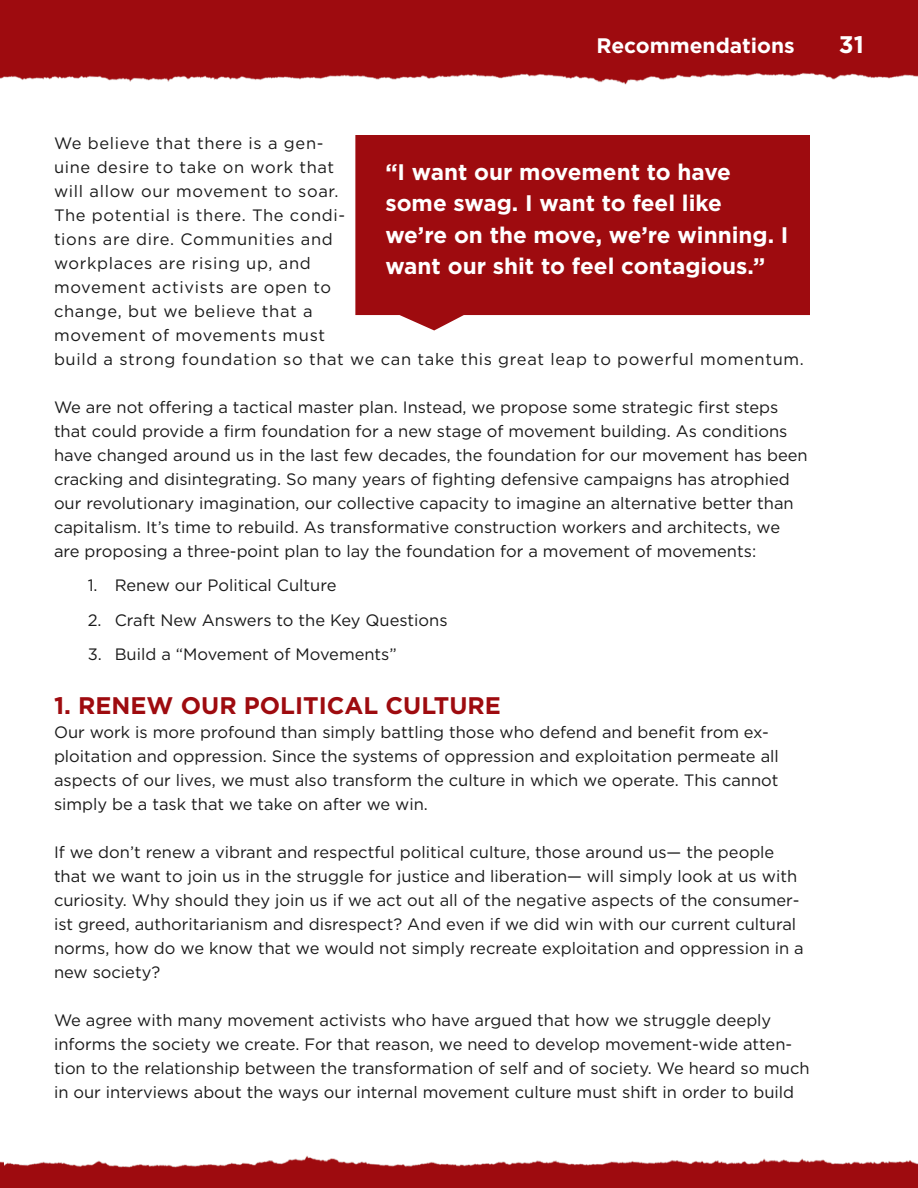
<style>
.page{position:relative;width:918px;height:1188px;background:#fff}
.page>*{position:absolute;margin:0;border:0;box-sizing:border-box;transform-origin:0 0}
.t1{font:700 24px "Gotham";color:#9e0b0f}
.t2{font:700 24px "Gotham";color:#fff}
.t3{font:700 22.5px/31.5px "Gotham";color:#fff}
.t4{font:700 21px "Gotham";color:#fff}
.t5{font:16.5px/24px "Gotham";color:#1a1a1a}
.t6{font:16.5px/24px "Gotham";letter-spacing:.04em;color:#1a1a1a}
</style>
<div class="page">
<img style="left:0;top:0;width:918px;height:85px">
<img style="left:3px;top:1155px;width:915px;height:33px">
<img style="left:0;top:1161px;width:3px;height:27px">
<svg style="left:355px;top:135px;width:455px;height:195px;background:#a41c20"></svg>
<p class="t4" style="left:596px;top:34px;width:200px">Recommendations</p>
<h1 class="t2" style="left:839px;top:31px;width:27px">31</h1>
<p class="t6" style="left:54px;top:131px;width:752px">We believe that there is a gen-<br>uine desire to take on work that<br>will allow our movement to soar.<br>The potential is there. The condi-<br>tions are dire. Communities and<br>workplaces are rising up, and<br>movement activists are open to<br>change, but we believe that a<br>movement of movements must<br>build a strong foundation so that we can take this great leap to powerful momentum.</p>
<p class="t5" style="left:54px;top:395px;width:755px">We are not offering a tactical master plan. Instead, we propose some strategic first steps that could provide a firm foundation for a new stage of movement building. As conditions have changed around us in the last few decades, the foundation for our movement has been cracking and disintegrating. So many years of fighting defensive campaigns has atrophied our revolutionary imagination, our collective capacity to imagine an alternative better than capitalism. It’s time to rebuild. As transformative construction workers and architects, we are proposing a three-point plan to lay the foundation for a movement of movements:</p>
<p class="t5" style="left:88px;top:573px;width:250px">1. Renew our Political Culture</p>
<p class="t5" style="left:88px;top:608px;width:361px">2. Craft New Answers to the Key Questions</p>
<p class="t5" style="left:88px;top:642px;width:311px">3. Build a “Movement of Movements”</p>
<h1 class="t1" style="left:54px;top:692px;width:238px">1. Ren ew our Politi</h1>
<h1 class="t1" style="left:327px;top:692px;width:176px">cal Culture</h1>
<p class="t5" style="left:54px;top:720px;width:726px">Our work is more profound than simply battling those who defend and benefit from ex&shy;ploitation and oppression. Since the systems of oppression and exploitation permeate all aspects of our lives, we must also transform the culture in which we operate. This cannot simply be a task that we take on after we win.</p>
<p class="t5" style="left:54px;top:840px;width:751px">If we don’t renew a vibrant and respectful political culture, those around us— the people that we want to join us in the struggle for justice and liberation— will simply look at us with curiosity. Why should they join us if we act out all of the negative aspects of the consumer&shy;ist greed, authoritarianism and disrespect? And even if we did win with our current cultural norms, how do we know that we would not simply recreate exploitation and oppression in a new society?</p>
<p class="t5" style="left:54px;top:1008px;width:757px">We agree with many movement activists who have argued that how we struggle deeply informs the society we create. For that reason, we need to develop movement-wide atten&shy;tion to the relationship between the transformation of self and of society. We heard so much in our interviews about the ways our internal movement culture must shift in order to build</p>
<h2 class="t3" style="left:385px;top:155px;width:405px">“I want our movement to have some swag. I want to feel like we’re on the move, we’re winning. I want our shit to feel contagious.”</h2>
</div>
